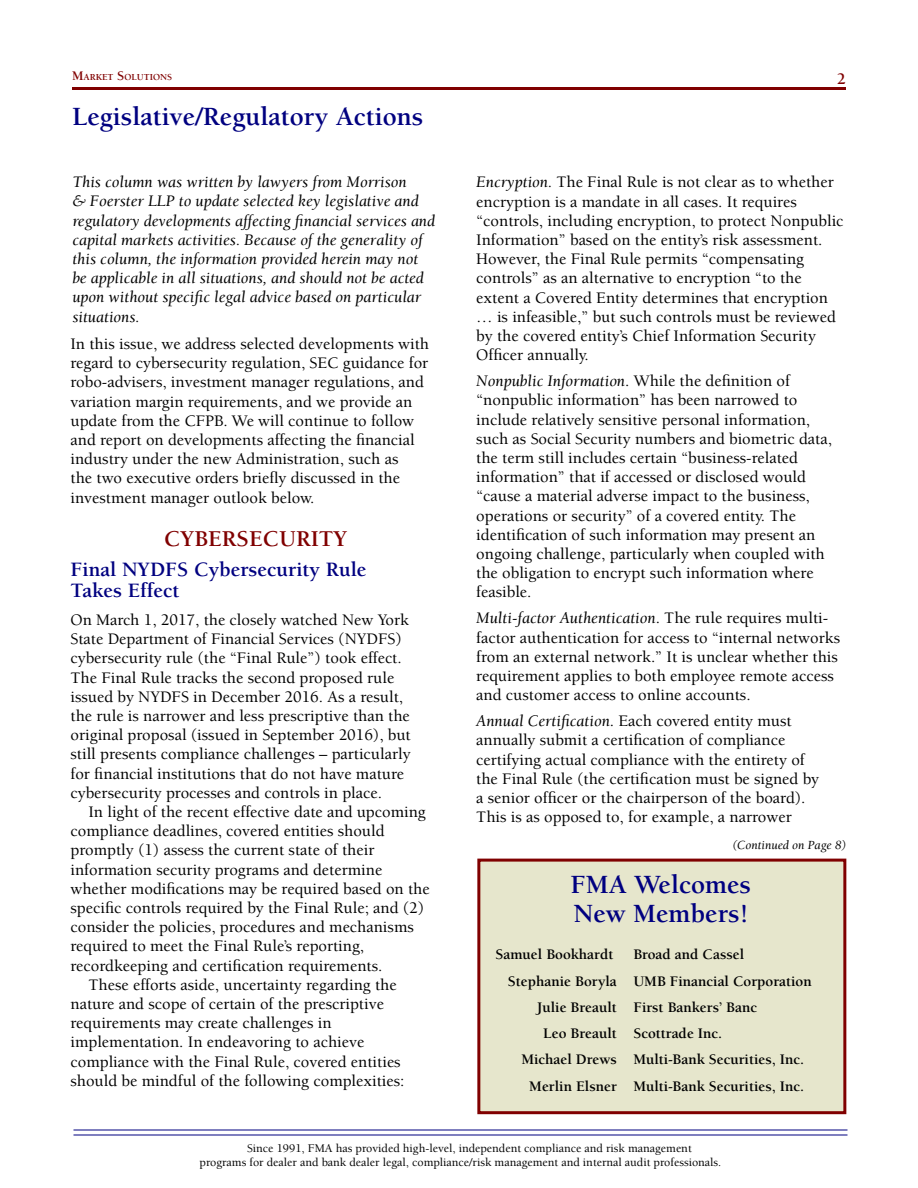
<style>
.page{position:relative;width:918px;height:1188px;background:#fff}
.page>*{position:absolute;margin:0;border:0;box-sizing:border-box;transform-origin:0 0}
.t1{font:700 27px/29px "Berkeley";color:#000080}
.t2{font:700 23.25px "Berkeley";color:#800000}
.t3{font:700 21px/21px "Berkeley";color:#000080}
.t4{font:500 16.5px/19.2px "Berkeley";color:#000}
.t5{font:italic 16.5px/19.2px "Berkeley";color:#000}
.t6{font:700 16.5px "Berkeley";color:#800000}
.t7{font:700 15px "Berkeley";color:#000}
.t8{font:italic 12.75px "Berkeley";color:#000}
.t9{font:500 12px/13.5px "Berkeley";color:#000}
.t10{font:700 9.45px "Berkeley";color:#800000}
.s1{font-size:13.5px}
.s2{font-weight:400;font-style:italic}
</style>
<div class="page">
<hr style="left:72px;top:87px;width:774px;height:3px;background:#800000">
<hr style="left:74px;top:1129px;width:774px;height:2px;background:#000080">
<hr style="left:74px;top:1134px;width:774px;height:2px;background:#000080">
<div style="left:477px;top:859px;width:369px;height:255px;background:#e6e6cc;border:3px solid #800000"></div>
<p class="t10" style="left:72px;top:72px;width:101px"><span class="s1">M</span>ARKET <span class="s1">S</span>OLUTIONS</p>
<p class="t6" style="left:837px;top:70px;width:10px">2</p>
<h1 class="t1" style="left:72px;top:102px;width:353px">Legislative/Regulatory Actions</h1>
<p class="t5" style="left:72px;top:173px;width:364px">This column was written by lawyers from Morrison<br>&amp; Foerster LLP to update selected key legislative and regulatory developments affecting financial services and capital markets activities. Because of the generality of this column, the information provided herein may not be applicable in all situations, and should not be acted upon without specific legal advice based on particular situations.</p>
<p class="t4" style="left:70px;top:334px;width:360px">In this issue, we address selected developments with regard to cybersecurity regulation, SEC guidance for robo-advisers, investment manager regulations, and variation margin requirements, and we provide an update from the CFPB. We will continue to follow and report on developments affecting the financial industry under the new Administration, such as<br>the two executive orders briefly discussed in the investment manager outlook below.</p>
<h2 class="t2" style="left:164px;top:526px;width:185px">CYBERSECURITY</h2>
<p class="t3" style="left:70px;top:559px;width:298px">Final NYDFS Cybersecurity Rule<br>Takes Effect</p>
<p class="t4" style="left:70px;top:610px;width:342px">On March 1, 2017, the closely watched New York State Department of Financial Services (NYDFS) cybersecurity rule (the “Final Rule”) took effect.<br>The Final Rule tracks the second proposed rule issued by NYDFS in December 2016. As a result, the rule is narrower and less prescriptive than the original proposal (issued in September 2016), but still presents compliance challenges – particularly for financial institutions that do not have mature cybersecurity processes and controls in place.</p>
<p class="t4" style="left:89px;top:803px;width:339px">In light of the recent effective date and upcoming</p>
<p class="t4" style="left:70px;top:822px;width:316px">compliance deadlines, covered entities should</p>
<p class="t4" style="left:70px;top:841px;width:305px">promptly (1) assess the current state of their</p>
<p class="t4" style="left:70px;top:860px;width:313px">information security programs and determine</p>
<p class="t4" style="left:70px;top:879px;width:361px">whether modifications may be required based on the</p>
<p class="t4" style="left:70px;top:899px;width:355px">specific controls required by the Final Rule; and (2)</p>
<p class="t4" style="left:70px;top:918px;width:345px">consider the policies, procedures and mechanisms</p>
<p class="t4" style="left:70px;top:937px;width:295px">required to meet the Final Rule’s reporting,</p>
<p class="t4" style="left:70px;top:956px;width:313px">recordkeeping and certification requirements.</p>
<p class="t4" style="left:89px;top:975px;width:310px">These efforts aside, uncertainty regarding the</p>
<p class="t4" style="left:70px;top:995px;width:315px">nature and scope of certain of the prescriptive</p>
<p class="t4" style="left:70px;top:1014px;width:263px">requirements may create challenges in</p>
<p class="t4" style="left:70px;top:1033px;width:295px">implementation. In endeavoring to achieve</p>
<p class="t4" style="left:70px;top:1052px;width:332px">compliance with the Final Rule, covered entities</p>
<p class="t4" style="left:70px;top:1071px;width:336px">should be mindful of the following complexities:</p>
<p class="t4" style="left:476px;top:173px;width:369px"><span class="s2">Encryption.</span> The Final Rule is not clear as to whether encryption is a mandate in all cases. It requires “controls, including encryption, to protect Nonpublic Information” based on the entity’s risk assessment.<br>However, the Final Rule permits “compensating controls” as an alternative to encryption “to the extent a Covered Entity determines that encryption … is infeasible,” but such controls must be reviewed by the covered entity’s Chief Information Security Officer annually.</p>
<p class="t4" style="left:476px;top:372px;width:357px"><span class="s2">Nonpublic Information</span>. While the definition of “nonpublic information” has been narrowed to include relatively sensitive personal information, such as Social Security numbers and biometric data, the term still includes certain “business-related information” that if accessed or disclosed would “cause a material adverse impact to the business, operations or security” of a covered entity. The identification of such information may present an ongoing challenge, particularly when coupled with the obligation to encrypt such information where feasible.</p>
<p class="t4" style="left:476px;top:609px;width:365px"><span class="s2">Multi-factor Authentication</span>. The rule requires multi&shy;factor authentication for access to “internal networks from an external network.” It is unclear whether this requirement applies to both employee remote access and customer access to online accounts.</p>
<p class="t4" style="left:476px;top:712px;width:344px"><span class="s2">Annual Certification</span>. Each covered entity must annually submit a certification of compliance certifying actual compliance with the entirety of the Final Rule (the certification must be signed by a senior officer or the chairperson of the board).<br>This is as opposed to, for example, a narrower</p>
<p class="t8" style="left:732px;top:838px;width:116px">(Continued on Page 8)</p>
<h1 class="t1" style="left:570px;top:871px;width:182px">FMA Welcomes<br>New Members!</h1>
<p class="t7" style="left:495px;top:947px;width:119px">Samuel Bookhardt</p>
<p class="t7" style="left:633px;top:947px;width:112px">Broad and Cassel</p>
<p class="t7" style="left:508px;top:973px;width:305px">Stephanie Boryla UMB Financial Corporation</p>
<p class="t7" style="left:537px;top:999px;width:221px">Julie Breault First Bankers’ Banc</p>
<p class="t7" style="left:543px;top:1025px;width:180px">Leo Breault Scottrade Inc.</p>
<p class="t7" style="left:521px;top:1052px;width:284px">Michael Drews Multi-Bank Securities, Inc.</p>
<p class="t7" style="left:529px;top:1078px;width:276px">Merlin Elsner Multi-Bank Securities, Inc.</p>
<p class="t9" style="left:200px;top:1142px;width:523px;text-indent:48px">Since 1991, FMA has provided high-level, independent compliance and risk management programs for dealer and bank dealer legal, compliance/risk management and internal audit professionals.</p>
</div>
